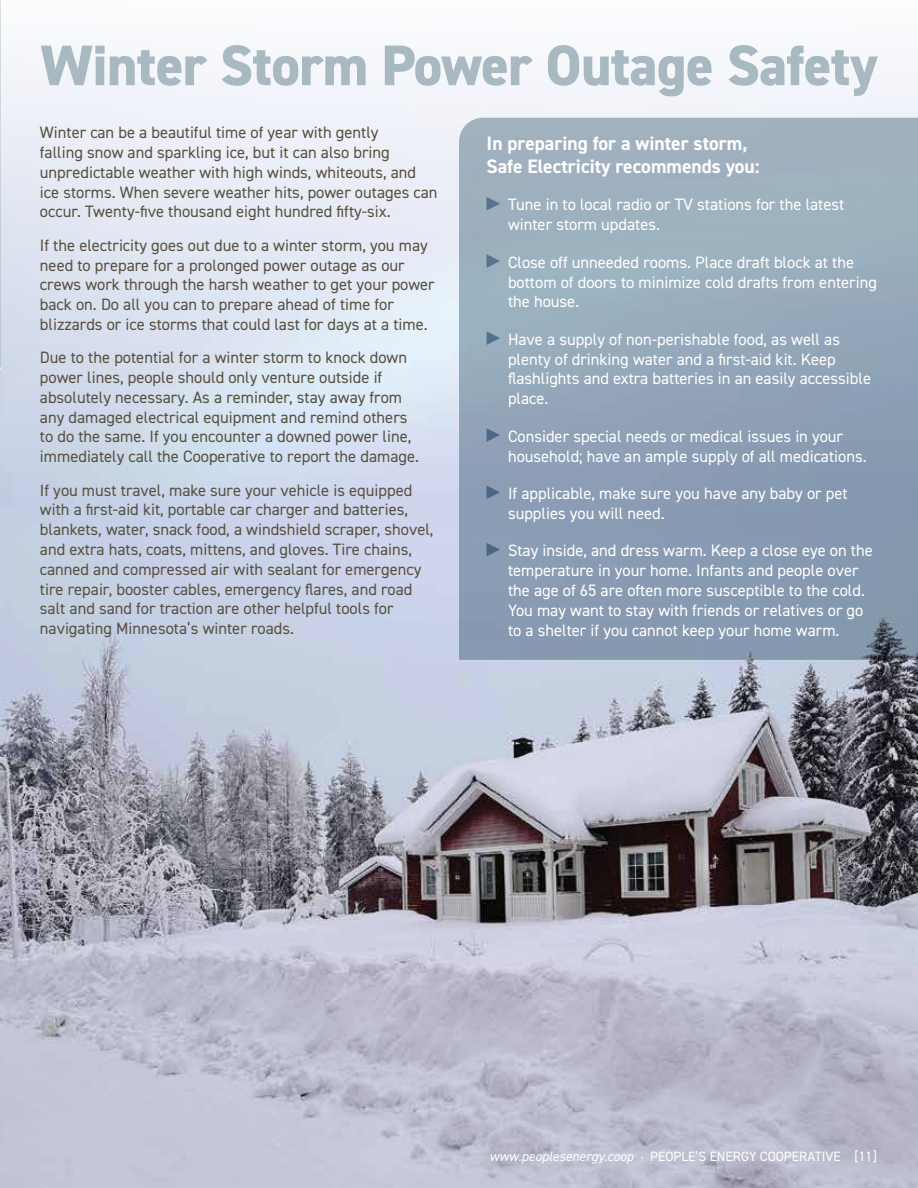
<style>
.page{position:relative;width:918px;height:1188px;background:#fff}
.page>*{position:absolute;margin:0;border:0;box-sizing:border-box;transform-origin:0 0}
.t1{font:800 57.3px "DIN2014";letter-spacing:-.01em;color:#a8b9c1}
.t2{font:700 19.5px/23.4px "DIN2014";color:#fff}
.t3{font:16.5px/19.8px "DIN2014";color:#585141}
.t4{font:16.5px/19.8px "DIN2014";color:#fff}
.t5{font:13.5px "DIN2014";color:#fff}
.s1{font-style:italic}
.s2{font-size:10.5px}
</style>
<div class="page">
<img style="left:0;top:58px;width:918px;height:1130px">
<img style="left:0;top:0;width:1px;height:367px">
<svg style="left:459px;top:118px;width:459px;height:542px"></svg>
<svg style="left:487px;top:197px;width:13px;height:13px"></svg>
<svg style="left:487px;top:254px;width:13px;height:14px"></svg>
<svg style="left:487px;top:331px;width:13px;height:14px"></svg>
<svg style="left:487px;top:428px;width:13px;height:14px"></svg>
<svg style="left:487px;top:486px;width:13px;height:13px"></svg>
<svg style="left:487px;top:543px;width:13px;height:13px"></svg>
<h1 class="t1" style="left:40px;top:27px;width:839px">Winter Storm Power Outage Safety</h1>
<p class="t2" style="left:487px;top:131px;width:275px">In preparing for a winter storm,<br>Safe Electricity recommends you:</p>
<p class="t4" style="left:508px;top:195px;width:338px">Tune in to local radio or TV stations for the latest winter storm updates.</p>
<p class="t4" style="left:508px;top:252px;width:371px">Close off unneeded rooms. Place draft block at the bottom of doors to minimize cold drafts from entering the house.</p>
<p class="t4" style="left:508px;top:329px;width:365px">Have a supply of non-perishable food, as well as plenty of drinking water and a first-aid kit. Keep flashlights and extra batteries in an easily accessible place.</p>
<p class="t4" style="left:508px;top:426px;width:360px">Consider special needs or medical issues in your household; have an ample supply of all medications.</p>
<p class="t4" style="left:508px;top:483px;width:341px">If applicable, make sure you have any baby or pet supplies you will need.</p>
<p class="t4" style="left:508px;top:540px;width:366px">Stay inside, and dress warm. Keep a close eye on the temperature in your home. Infants and people over the age of 65 are often more susceptible to the cold.<br>You may want to stay with friends or relatives or go to a shelter if you cannot keep your home warm.</p>
<p class="t3" style="left:40px;top:122px;width:399px">Winter can be a beautiful time of year with gently<br>falling snow and sparkling ice, but it can also bring unpredictable weather with high winds, whiteouts, and ice storms. When severe weather hits, power outages can occur. Twenty-five thousand eight hundred fifty-six.</p>
<p class="t3" style="left:40px;top:235px;width:396px">If the electricity goes out due to a winter storm, you may need to prepare for a prolonged power outage as our crews work through the harsh weather to get your power back on. Do all you can to prepare ahead of time for blizzards or ice storms that could last for days at a time.</p>
<p class="t3" style="left:40px;top:347px;width:381px">Due to the potential for a winter storm to knock down power lines, people should only venture outside if absolutely necessary. As a reminder, stay away from any damaged electrical equipment and remind others to do the same. If you encounter a downed power line, immediately call the Cooperative to report the damage.</p>
<p class="t3" style="left:40px;top:480px;width:395px">If you must travel, make sure your vehicle is equipped with a first-aid kit, portable car charger and batteries, blankets, water, snack food, a windshield scraper, shovel, and extra hats, coats, mittens, and gloves. Tire chains, canned and compressed air with sealant for emergency tire repair, booster cables, emergency flares, and road salt and sand for traction are other helpful tools for navigating Minnesota’s winter roads.</p>
<p class="t5" style="left:490px;top:1148px;width:389px"><span class="s1">www.peoplesenergy.coop</span> <span class="s2">•</span> PEOPLE’S ENERGY COOPERATIVE [11]</p>
</div>
